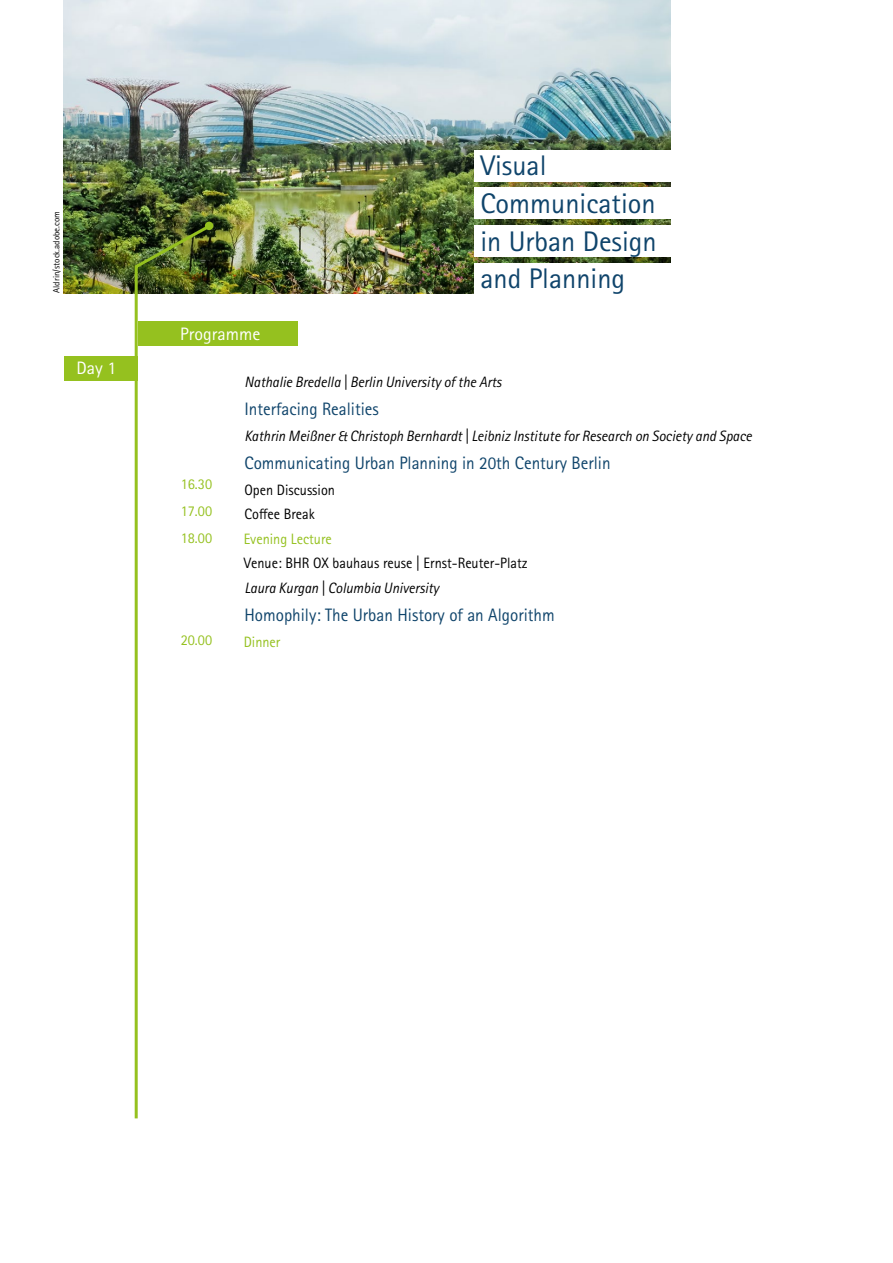
<style>
.page{position:relative;width:893px;height:1263px;background:#fff}
.page>*{position:absolute;margin:0;border:0;box-sizing:border-box;transform-origin:0 0}
.t1{font:28.35px/37.7px "Rotis Sans Serif Pro";color:#0f446b}
.t2{font:18px "Rotis Sans Serif Pro";color:#0f446b;scale:.95 1}
.t3{font:18px "Rotis Sans Serif Pro";color:#fff}
.t4{font:italic 15px "Rotis Sans Serif Pro";color:#000;scale:.95 1}
.t5{font:15px/24.5px "Rotis Sans Serif Pro";color:#000;scale:.95 1}
.t6{font:15px/26.7px "Rotis Sans Serif Pro";color:#95c11f;text-align:justify;scale:.95 1}
.t7{font:9px "Rotis Sans Serif Pro";color:#000}
</style>
<div class="page">
<div style="left:64px;top:356px;width:74px;height:24px;background:#95c11f"></div>
<div style="left:138px;top:321px;width:160px;height:24px;background:#95c11f"></div>
<img style="left:64px;top:0;width:606px;height:293px">
<div style="left:474px;top:187px;width:212px;height:32px;background:#fff"></div>
<div style="left:474px;top:225px;width:221px;height:32px;background:#fff"></div>
<div style="left:474px;top:150px;width:212px;height:31px;background:#fff"></div>
<div style="left:474px;top:263px;width:212px;height:31px;background:#fff"></div>
<svg style="left:133px;top:220px;width:84px;height:899px"></svg>
<p class="t7" style="left:51px;top:293px;width:83px;rotate:-90deg">Aldrin/stock.adobe.com</p>
<p class="t3" style="left:77px;top:358px;width:41px">Day 1</p>
<h1 class="t1" style="left:480px;top:147px;width:68px">Visual</h1>
<h1 class="t1" style="left:480px;top:185px;width:178px">Communication in Urban Design</h1>
<p class="t3" style="left:180px;top:323px;width:82px">Programme</p>
<h1 class="t1" style="left:480px;top:260px;width:146px">and Planning</h1>
<p class="t6" style="left:181px;top:471px;width:35px">16.30<br>17.00<br>18.00</p>
<p class="t6" style="left:181px;top:626px;width:35px">20.00</p>
<p class="t4" style="left:244px;top:373px;width:272px">Nathalie Bredella | Berlin University of the Arts</p>
<p class="t2" style="left:244px;top:398px;width:143px">Interfacing Realities</p>
<p class="t4" style="left:244px;top:427px;width:536px">Kathrin Meißner &amp; Christoph Bernhardt | Leibniz Institute for Research on Society and Space</p>
<p class="t2" style="left:244px;top:452px;width:387px">Communicating Urban Planning in 20th Century Berlin</p>
<p class="t5" style="left:244px;top:478px;width:97px">Open Discussion<br>Coffee Break</p>
<p class="t6" style="left:244px;top:525px;width:94px">Evening Lecture</p>
<p class="t5" style="left:244px;top:551px;width:300px">Venue: BHR OX bauhaus reuse | Ernst-Reuter-Platz</p>
<p class="t4" style="left:244px;top:579px;width:206px">Laura Kurgan | Columbia University</p>
<p class="t2" style="left:244px;top:604px;width:328px">Homophily: The Urban History of an Algorithm</p>
<p class="t6" style="left:244px;top:628px;width:40px">Dinner</p>
</div>
